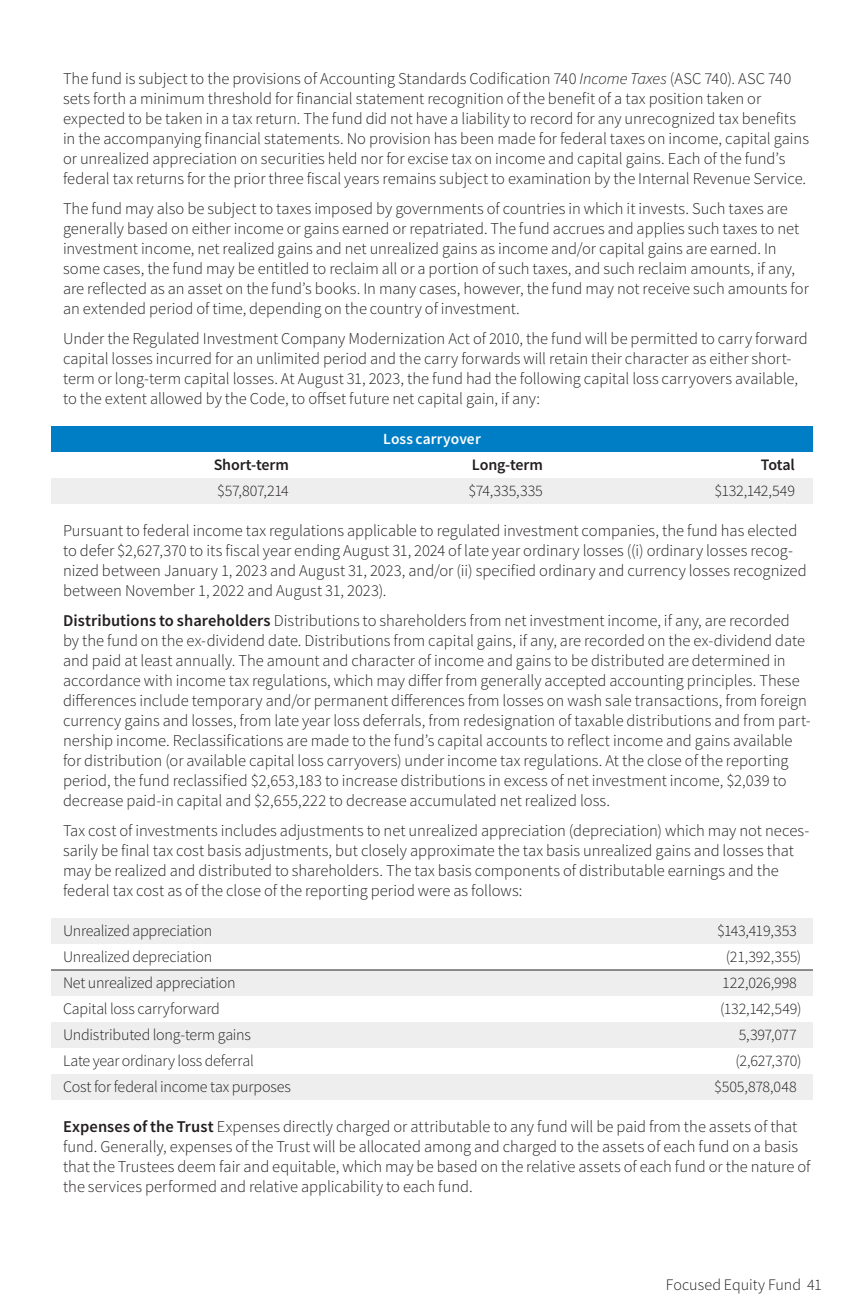
<style>
.page{position:relative;width:864px;height:1314px;background:#fff}
.page>*{position:absolute;margin:0;border:0;box-sizing:border-box;transform-origin:0 0}
.NotesText{font:300 16.4px/20px "Source Sans Pro";color:#231f20}
.Basic_Table_Line_FL{font:300 16px "Source Sans Pro";letter-spacing:-.015em;color:#231f20}
.Basic_Table_Line{font:300 16px "Source Sans Pro";letter-spacing:-.01em;color:#231f20}
.Basic_Table_Line-2{font:600 16px "Source Sans Pro";letter-spacing:-.01em;color:#231f20}
.Color_Head_Center{font:600 15.6px "Source Sans Pro";letter-spacing:.01em;color:#fff}
.s1{font-style:italic}
.s2{font-weight:600}
</style>
<div class="page">
<div style="left:51px;top:426px;width:762px;height:26px;background:#007ec5"></div>
<div style="left:51px;top:478px;width:762px;height:26px;background:#eeeeef"></div>
<svg style="left:51px;top:918px;width:762px;height:182px;fill:#eeeeef"></svg>
<hr style="left:51px;top:970px;width:624px;height:1px;background:#231f20">
<hr style="left:675px;top:970px;width:138px;height:1px;background:#231f20">
<p class="NotesText" style="left:63px;top:69px;width:748px">The fund is subject to the provisions of Accounting Standards Codification 740 <span class="s1">Income Taxes</span> (ASC 740). ASC 740 sets forth a minimum threshold for financial statement recognition of the benefit of a tax position taken or expected to be taken in a tax return. The fund did not have a liability to record for any unrecognized tax benefits in the accompanying financial statements. No provision has been made for federal taxes on income, capital gains or unrealized appreciation on securities held nor for excise tax on income and capital gains. Each of the fund’s federal tax returns for the prior three fiscal years remains subject to examination by the Internal Revenue Service.</p>
<p class="NotesText" style="left:63px;top:199px;width:747px">The fund may also be subject to taxes imposed by governments of countries in which it invests. Such taxes are generally based on either income or gains earned or repatriated. The fund accrues and applies such taxes to net investment income, net realized gains and net unrealized gains as income and/or capital gains are earned. In some cases, the fund may be entitled to reclaim all or a portion of such taxes, and such reclaim amounts, if any, are reflected as an asset on the fund’s books. In many cases, however, the fund may not receive such amounts for an extended period of time, depending on the country of investment.</p>
<p class="NotesText" style="left:63px;top:329px;width:746px">Under the Regulated Investment Company Modernization Act of 2010, the fund will be permitted to carry forward capital losses incurred for an unlimited period and the carry forwards will retain their character as either short&shy;term or long-term capital losses. At August 31, 2023, the fund had the following capital loss carryovers available, to the extent allowed by the Code, to offset future net capital gain, if any:</p>
<p class="Color_Head_Center" style="left:383px;top:429px;width:99px">Loss carryover</p>
<p class="Basic_Table_Line-2" style="left:214px;top:454px;width:77px">Short-term</p>
<p class="Basic_Table_Line-2" style="left:472px;top:454px;width:73px">Long-term</p>
<p class="Basic_Table_Line-2" style="left:761px;top:454px;width:36px">Total</p>
<p class="Basic_Table_Line" style="left:217px;top:481px;width:73px">$57,807,214</p>
<p class="Basic_Table_Line" style="left:468px;top:481px;width:76px">$74,335,335</p>
<p class="Basic_Table_Line" style="left:714px;top:481px;width:82px">$132,142,549</p>
<p class="NotesText" style="left:63px;top:521px;width:745px">Pursuant to federal income tax regulations applicable to regulated investment companies, the fund has elected to defer $2,627,370 to its fiscal year ending August 31, 2024 of late year ordinary losses ((i) ordinary losses recog&shy;nized between January 1, 2023 and August 31, 2023, and/or (ii) specified ordinary and currency losses recognized between November 1, 2022 and August 31, 2023).</p>
<p class="NotesText" style="left:63px;top:611px;width:749px"><span class="s2">Distributions to shareholders</span> Distributions to shareholders from net investment income, if any, are recorded<br>by the fund on the ex-dividend date. Distributions from capital gains, if any, are recorded on the ex-dividend date and paid at least annually. The amount and character of income and gains to be distributed are determined in accordance with income tax regulations, which may differ from generally accepted accounting principles. These differences include temporary and/or permanent differences from losses on wash sale transactions, from foreign currency gains and losses, from late year loss deferrals, from redesignation of taxable distributions and from part&shy;nership income. Reclassifications are made to the fund’s capital accounts to reflect income and gains available for distribution (or available capital loss carryovers) under income tax regulations. At the close of the reporting period, the fund reclassified $2,653,183 to increase distributions in excess of net investment income, $2,039 to decrease paid-in capital and $2,655,222 to decrease accumulated net realized loss.</p>
<p class="NotesText" style="left:63px;top:821px;width:748px">Tax cost of investments includes adjustments to net unrealized appreciation (depreciation) which may not neces&shy;sarily be final tax cost basis adjustments, but closely approximate the tax basis unrealized gains and losses that may be realized and distributed to shareholders. The tax basis components of distributable earnings and the federal tax cost as of the close of the reporting period were as follows:</p>
<p class="Basic_Table_Line_FL" style="left:63px;top:921px;width:151px">Unrealized appreciation</p>
<p class="Basic_Table_Line" style="left:717px;top:921px;width:81px">$143,419,353</p>
<p class="Basic_Table_Line_FL" style="left:63px;top:947px;width:151px">Unrealized depreciation</p>
<p class="Basic_Table_Line" style="left:726px;top:947px;width:77px">(21,392,355)</p>
<p class="Basic_Table_Line_FL" style="left:63px;top:973px;width:174px">Net unrealized appreciation</p>
<p class="Basic_Table_Line" style="left:722px;top:973px;width:76px">122,026,998</p>
<p class="Basic_Table_Line_FL" style="left:63px;top:999px;width:158px">Capital loss carryforward</p>
<p class="Basic_Table_Line" style="left:720px;top:999px;width:83px">(132,142,549)</p>
<p class="Basic_Table_Line_FL" style="left:63px;top:1025px;width:190px">Undistributed long-term gains</p>
<p class="Basic_Table_Line" style="left:739px;top:1025px;width:60px">5,397,077</p>
<p class="Basic_Table_Line_FL" style="left:63px;top:1051px;width:192px">Late year ordinary loss deferral</p>
<p class="Basic_Table_Line" style="left:735px;top:1051px;width:68px">(2,627,370)</p>
<p class="Basic_Table_Line_FL" style="left:63px;top:1077px;width:230px">Cost for federal income tax purposes</p>
<p class="Basic_Table_Line" style="left:714px;top:1077px;width:84px">$505,878,048</p>
<p class="NotesText" style="left:63px;top:1117px;width:749px"><span class="s2">Expenses of the Trust</span> Expenses directly charged or attributable to any fund will be paid from the assets of that fund. Generally, expenses of the Trust will be allocated among and charged to the assets of each fund on a basis that the Trustees deem fair and equitable, which may be based on the relative assets of each fund or the nature of the services performed and relative applicability to each fund.</p>
<p class="Basic_Table_Line_FL" style="left:666px;top:1275px;width:157px">Focused Equity Fund 41</p>
</div>
